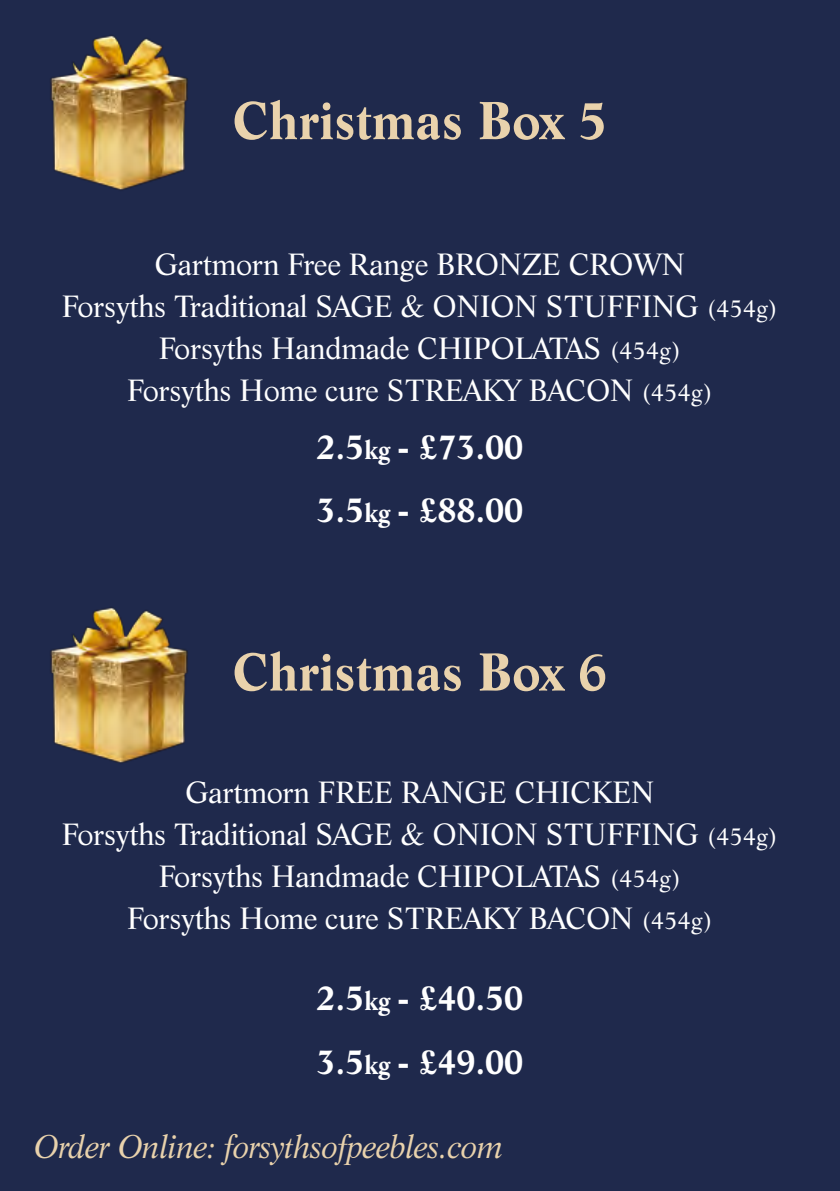
<style>
.page{position:relative;width:840px;height:1191px;background:#fff}
.page>*{position:absolute;margin:0;border:0;box-sizing:border-box;transform-origin:0 0}
.t1{font:700 52px "Life BT";letter-spacing:-.015em;color:#e9d2ac}
.t2{font:700 34px/63.8px "Life BT";letter-spacing:-.015em;color:#fff}
.t3{font:italic 32px "Life BT";letter-spacing:-.015em;color:#e9d2ac}
.t4{font:30px/42px "Life BT";letter-spacing:-.015em;color:#fff;text-align:center}
.s1{font-size:24px}
.s2{font-size:26px}
</style>
<div class="page">
<div style="left:0;top:0;width:839px;height:1191px;background:#1f294c"></div>
<img style="left:50px;top:607px;width:138px;height:156px">
<img style="left:50px;top:35px;width:138px;height:155px">
<p class="t1" style="left:232px;top:84px;width:377px">Christmas Box 5</p>
<p class="t4" style="left:62px;top:242px;width:717px">Gartmorn Free Range BRONZE CROWN<br>Forsyths Traditional SAGE &amp; ONION STUFFING <span class="s1">(454g)<br></span>Forsyths Handmade CHIPOLATAS <span class="s1">(454g)<br></span>Forsyths Home cure STREAKY BACON <span class="s1">(454g)</span></p>
<p class="t2" style="left:316px;top:413px;width:209px">2.5<span class="s2">kg</span> - £73.00<br>3.5<span class="s2">kg</span> - £88.00</p>
<p class="t1" style="left:232px;top:636px;width:377px">Christmas Box 6</p>
<p class="t4" style="left:62px;top:770px;width:717px">Gartmorn FREE RANGE CHICKEN<br>Forsyths Traditional SAGE &amp; ONION STUFFING <span class="s1">(454g)<br></span>Forsyths Handmade CHIPOLATAS <span class="s1">(454g)<br></span>Forsyths Home cure STREAKY BACON <span class="s1">(454g)</span></p>
<p class="t2" style="left:316px;top:964px;width:209px">2.5<span class="s2">kg</span> - £40.50<br>3.5<span class="s2">kg</span> - £49.00</p>
<p class="t3" style="left:34px;top:1124px;width:470px">Order Online: forsythsofpeebles.com</p>
</div>
